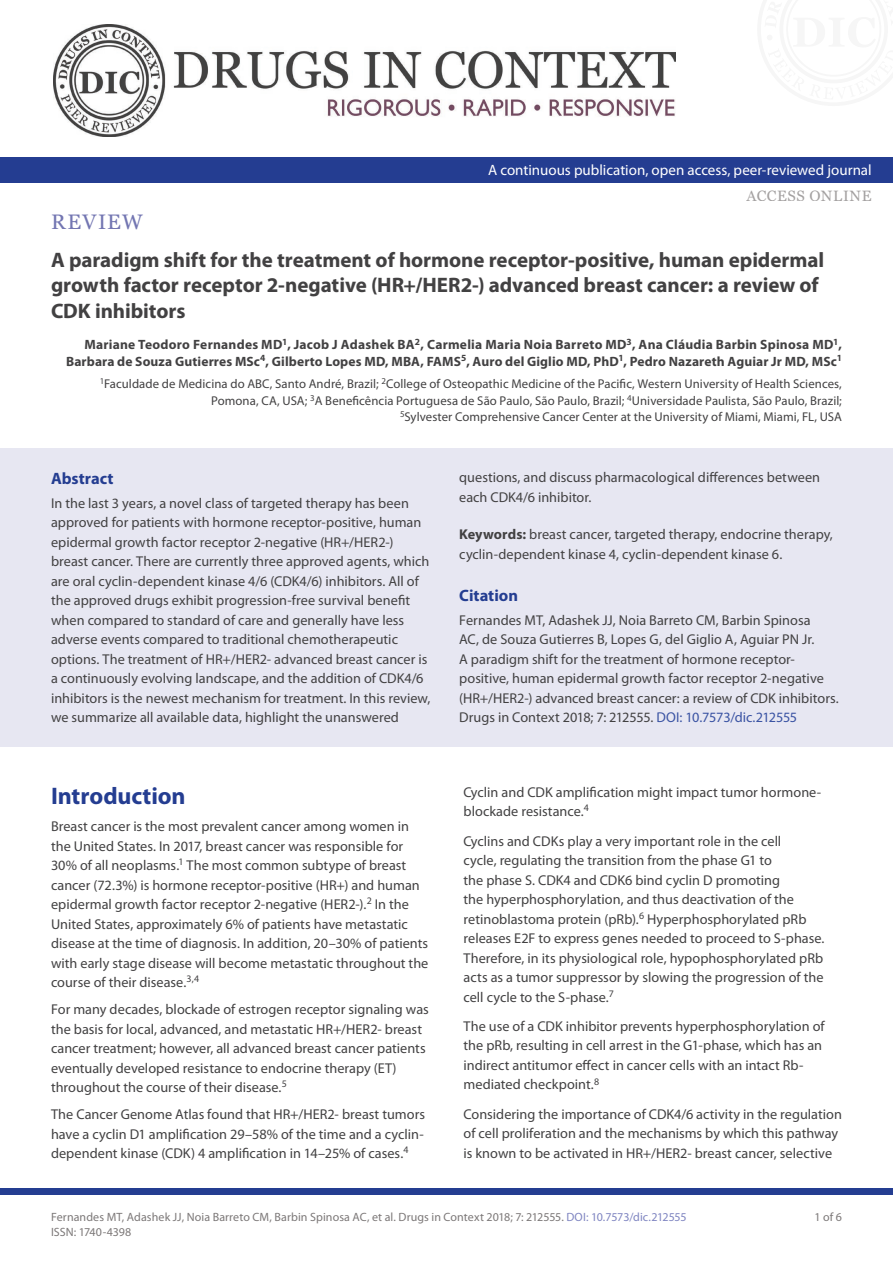
<style>
.page{position:relative;width:893px;height:1263px;background:#fff}
.page>*{position:absolute;margin:0;border:0;box-sizing:border-box;transform-origin:0 0}
.t1{font:700 24px "Myriad Pro";letter-spacing:-.005em;color:#243d91}
.JTL{font:700 21px/25.5px "Myriad Pro";letter-spacing:-.005em;color:#424142}
.SP_JID{font:21px "Georgia";letter-spacing:.06em;color:#7376b2}
.OPH1{font:700 16.5px "Myriad Pro";color:#243d91}
.t2{font:15px "Myriad Pro";color:#fff}
.t3{font:15px "Georgia";letter-spacing:.045em;color:#7c7878}
.TXT_S{font:14.25px/19.5px "Myriad Pro";color:#424142}
.OPTX{font:14.25px/19.5px "Myriad Pro";color:#424142}
.TXT{font:14.25px/19.5px "Myriad Pro";color:#424142}
.OPTXS{font:14.25px/19.5px "Myriad Pro";letter-spacing:.005em;color:#424142}
.JAU{font:700 13.5px/16.2px "Myriad Pro";letter-spacing:.015em;color:#424142;text-align:right}
.JAF{font:12.75px/16.5px "Myriad Pro";letter-spacing:.005em;color:#424142;text-align:right}
.t4{font:12px "Myriad Pro";letter-spacing:.005em;color:#7c7878}
.s1{font-weight:700}
.s2{color:#3a53a3}
.s3{color:#7f85c1}
</style>
<div class="page">
<div style="left:0;top:157px;width:893px;height:26px;background:#243d91"></div>
<img style="left:53px;top:24px;width:622px;height:112px">
<div style="left:0;top:448px;width:893px;height:299px;background:#e7e7f2"></div>
<div style="left:0;top:1188px;width:893px;height:7px;background:#243d91"></div>
<p class="t2" style="left:488px;top:161px;width:385px">A continuous publication, open access, peer-reviewed journal</p>
<p class="SP_JID" style="left:51px;top:206px;width:93px">REVIEW</p>
<p class="t3" style="left:746px;top:185px;width:127px">ACCESS ONLINE</p>
<p class="JTL" style="left:51px;top:246px;width:775px">A paradigm shift for the treatment of hormone receptor-positive, human epidermal growth factor receptor 2-negative (HR+/HER2-) advanced breast cancer: a review of<br>CDK inhibitors</p>
<p class="JAU" style="left:66px;top:336px;width:777px">Mariane Teodoro Fernandes MD<sup>1</sup>, Jacob J Adashek BA<sup>2</sup>, Carmelia Maria Noia Barreto MD<sup>3</sup>, Ana Cláudia Barbin Spinosa MD<sup>1</sup>,<br>Barbara de Souza Gutierres MSc<sup>4</sup>, Gilberto Lopes MD, MBA, FAMS<sup>5</sup>, Auro del Giglio MD, PhD<sup>1</sup>, Pedro Nazareth Aguiar Jr MD, MSc<sup>1</sup></p>
<p class="JAF" style="left:100px;top:376px;width:744px"><sup>1</sup>Faculdade de Medicina do ABC, Santo André, Brazil; <sup>2</sup>College of Osteopathic Medicine of the Pacific, Western University of Health Sciences,<br>Pomona, CA, USA; <sup>3</sup>A Beneficência Portuguesa de São Paulo, São Paulo, Brazil; <sup>4</sup>Universidade Paulista, São Paulo, Brazil;<br><sup>5</sup>Sylvester Comprehensive Cancer Center at the University of Miami, Miami, FL, USA</p>
<p class="OPH1" style="left:51px;top:468px;width:64px">Abstract</p>
<p class="OPTX" style="left:51px;top:493px;width:381px">In the last 3 years, a novel class of targeted therapy has been approved for patients with hormone receptor-positive, human epidermal growth factor receptor 2-negative (HR+/HER2-) breast cancer. There are currently three approved agents, which are oral cyclin-dependent kinase 4/6 (CDK4/6) inhibitors. All of the approved drugs exhibit progression-free survival benefit when compared to standard of care and generally have less adverse events compared to traditional chemotherapeutic options. The treatment of HR+/HER2- advanced breast cancer is a continuously evolving landscape, and the addition of CDK4/6 inhibitors is the newest mechanism for treatment. In this review, we summarize all available data, highlight the unanswered</p>
<h1 class="t1" style="left:51px;top:780px;width:136px">Introduction</h1>
<p class="TXT" style="left:51px;top:816px;width:379px">Breast cancer is the most prevalent cancer among women in the United States. In 2017, breast cancer was responsible for 30% of all neoplasms.<sup>1</sup> The most common subtype of breast cancer (72.3%) is hormone receptor-positive (HR+) and human epidermal growth factor receptor 2-negative (HER2-).<sup>2</sup> In the United States, approximately 6% of patients have metastatic disease at the time of diagnosis. In addition, 20–30% of patients with early stage disease will become metastatic throughout the course of their disease.<sup>3,4</sup></p>
<p class="TXT_S" style="left:51px;top:999px;width:379px">For many decades, blockade of estrogen receptor signaling was the basis for local, advanced, and metastatic HR+/HER2- breast cancer treatment; however, all advanced breast cancer patients eventually developed resistance to endocrine therapy (ET) throughout the course of their disease.<sup>5</sup></p>
<p class="TXT_S" style="left:51px;top:1104px;width:376px;text-align:justify">The Cancer Genome Atlas found that HR+/HER2- breast tumors have a cyclin D1 amplification 29–58% of the time and a cyclin&shy;dependent kinase (CDK) 4 amplification in 14–25% of cases.<sup>4</sup></p>
<p class="OPTX" style="left:459px;top:468px;width:362px">questions, and discuss pharmacological differences between each CDK4/6 inhibitor.</p>
<p class="OPTXS" style="left:459px;top:525px;width:375px"><span class="s1">Keywords:</span> breast cancer, targeted therapy, endocrine therapy, cyclin-dependent kinase 4, cyclin-dependent kinase 6.</p>
<p class="OPH1" style="left:459px;top:585px;width:60px">Citation</p>
<p class="OPTX" style="left:459px;top:610px;width:381px">Fernandes MT, Adashek JJ, Noia Barreto CM, Barbin Spinosa<br>AC, de Souza Gutierres B, Lopes G, del Giglio A, Aguiar PN Jr.<br>A paradigm shift for the treatment of hormone receptor&shy;positive, human epidermal growth factor receptor 2-negative (HR+/HER2-) advanced breast cancer: a review of CDK inhibitors.<br>Drugs in Context 2018; 7: 212555. <span class="s2">DOI: 10.7573/dic.212555</span></p>
<p class="TXT_S" style="left:463px;top:782px;width:359px">Cyclin and CDK amplification might impact tumor hormone&shy;blockade resistance.<sup>4</sup></p>
<p class="TXT_S" style="left:463px;top:831px;width:362px">Cyclins and CDKs play a very important role in the cell<br>cycle, regulating the transition from the phase G1 to<br>the phase S. CDK4 and CDK6 bind cyclin D promoting<br>the hyperphosphorylation, and thus deactivation of the retinoblastoma protein (pRb).<sup>6</sup> Hyperphosphorylated pRb releases E2F to express genes needed to proceed to S-phase.<br>Therefore, in its physiological role, hypophosphorylated pRb acts as a tumor suppressor by slowing the progression of the cell cycle to the S-phase.<sup>7</sup></p>
<p class="TXT_S" style="left:463px;top:1016px;width:363px">The use of a CDK inhibitor prevents hyperphosphorylation of the pRb, resulting in cell arrest in the G1-phase, which has an indirect antitumor effect in cancer cells with an intact Rb&shy;mediated checkpoint.<sup>8</sup></p>
<p class="TXT_S" style="left:463px;top:1104px;width:380px">Considering the importance of CDK4/6 activity in the regulation of cell proliferation and the mechanisms by which this pathway is known to be activated in HR+/HER2- breast cancer, selective</p>
<p class="t4" style="left:51px;top:1209px;width:637px">Fernandes MT, Adashek JJ, Noia Barreto CM, Barbin Spinosa AC, et al. Drugs in Context 2018; 7: 212555. <span class="s3">DOI: 10.7573/dic.212555</span></p>
<p class="t4" style="left:814px;top:1209px;width:29px">1 of 6</p>
<p class="t4" style="left:51px;top:1224px;width:82px">ISSN: 1740-4398</p>
</div>
